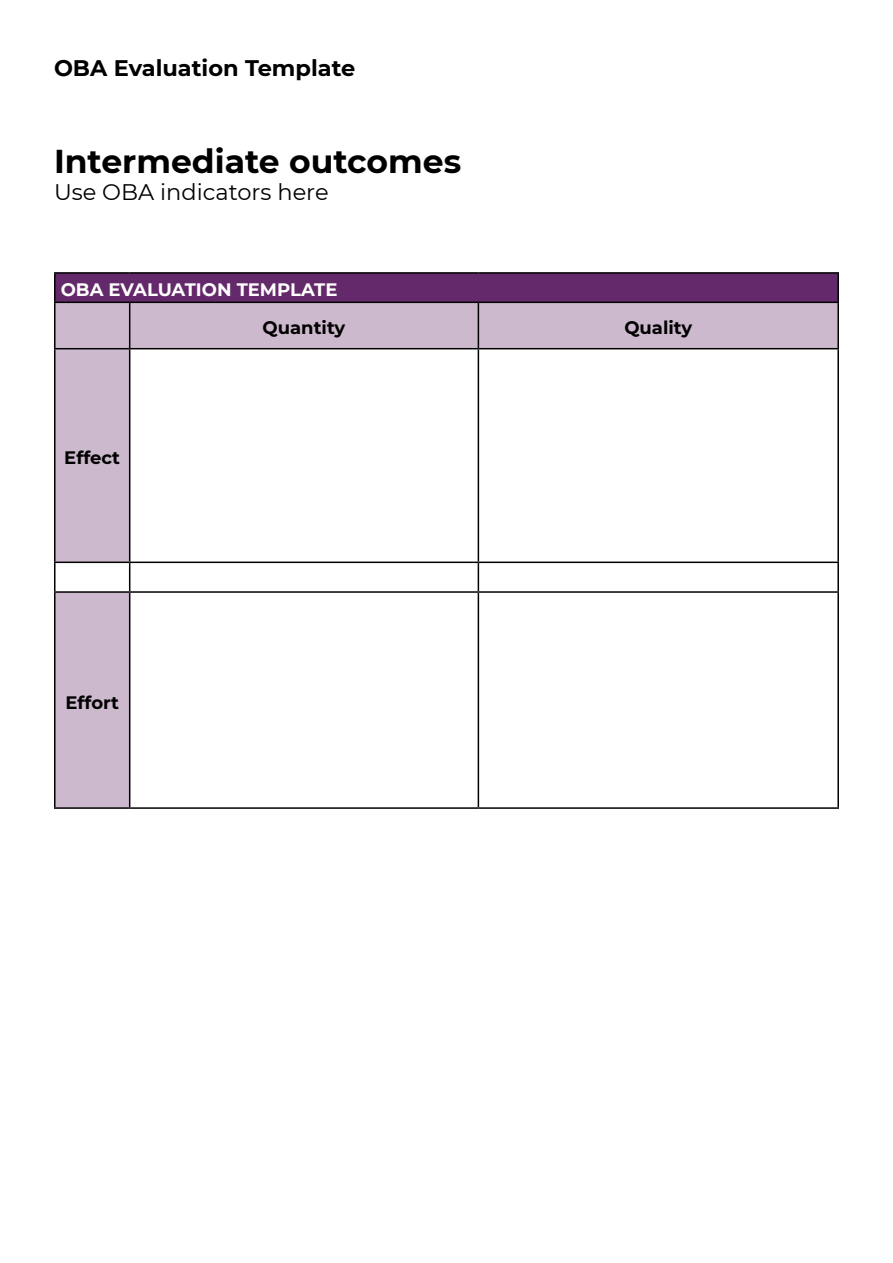
<style>
.page{position:relative;width:893px;height:1263px;background:#fff}
.page>*{position:absolute;margin:0;border:0;box-sizing:border-box;transform-origin:0 0}
.t1{font:700 33px "Montserrat";color:#000}
.t2{font:700 22.5px "Montserrat";color:#000}
.t3{font:22.5px "Montserrat";color:#000}
.t4{font:700 18px "Montserrat";color:#000}
.t5{font:700 18px "Montserrat";color:#fff}
</style>
<div class="page">
<div style="left:55px;top:273px;width:783px;height:29px;background:#64296a"></div>
<svg style="left:56px;top:303px;width:781px;height:504px"></svg>
<hr style="left:54px;top:272px;width:76px;height:2px;background:#000">
<hr style="left:54px;top:274px;width:2px;height:28px;background:#000">
<hr style="left:130px;top:272px;width:348px;height:2px;background:#000">
<hr style="left:478px;top:272px;width:361px;height:2px;background:#000">
<hr style="left:837px;top:274px;width:2px;height:28px;background:#000">
<hr style="left:54px;top:302px;width:76px;height:1px;background:#000">
<hr style="left:54px;top:303px;width:2px;height:45px;background:#000">
<hr style="left:130px;top:302px;width:348px;height:1px;background:#000">
<hr style="left:129px;top:303px;width:1px;height:45px;background:#000">
<hr style="left:478px;top:302px;width:361px;height:1px;background:#000">
<hr style="left:478px;top:303px;width:1px;height:45px;background:#000">
<hr style="left:837px;top:303px;width:2px;height:45px;background:#000">
<hr style="left:54px;top:348px;width:76px;height:1px;background:#000">
<hr style="left:54px;top:349px;width:2px;height:213px;background:#000">
<hr style="left:130px;top:348px;width:348px;height:1px;background:#000">
<hr style="left:129px;top:349px;width:1px;height:213px;background:#000">
<hr style="left:478px;top:348px;width:361px;height:1px;background:#000">
<hr style="left:478px;top:349px;width:1px;height:213px;background:#000">
<hr style="left:837px;top:349px;width:2px;height:213px;background:#000">
<hr style="left:54px;top:562px;width:76px;height:1px;background:#000">
<hr style="left:54px;top:563px;width:2px;height:28px;background:#000">
<hr style="left:478px;top:562px;width:361px;height:1px;background:#000">
<svg style="left:55px;top:562px;width:782px;height:29px"></svg>
<hr style="left:837px;top:563px;width:2px;height:28px;background:#000">
<hr style="left:54px;top:591px;width:76px;height:2px;background:#000">
<hr style="left:54px;top:593px;width:2px;height:214px;background:#000">
<hr style="left:130px;top:591px;width:348px;height:2px;background:#000">
<hr style="left:129px;top:593px;width:1px;height:214px;background:#000">
<hr style="left:478px;top:591px;width:361px;height:2px;background:#000">
<hr style="left:478px;top:593px;width:1px;height:214px;background:#000">
<hr style="left:837px;top:593px;width:2px;height:214px;background:#000">
<hr style="left:54px;top:807px;width:76px;height:2px;background:#000">
<hr style="left:130px;top:807px;width:348px;height:2px;background:#000">
<hr style="left:478px;top:807px;width:361px;height:2px;background:#000">
<p class="t2" style="left:54px;top:52px;width:303px">OBA Evaluation Template</p>
<h2 class="t1" style="left:54px;top:137px;width:409px">Intermediate outcomes</h2>
<p class="t3" style="left:54px;top:176px;width:276px">Use OBA indicators here</p>
<p class="t5" style="left:61px;top:277px;width:278px">OBA EVALUATION TEMPLATE</p>
<p class="t4" style="left:263px;top:315px;width:84px">Quantity</p>
<p class="t4" style="left:624px;top:315px;width:69px">Quality</p>
<p class="t4" style="left:64px;top:445px;width:57px">Effect</p>
<p class="t4" style="left:65px;top:689px;width:55px">Effort</p>
</div>
